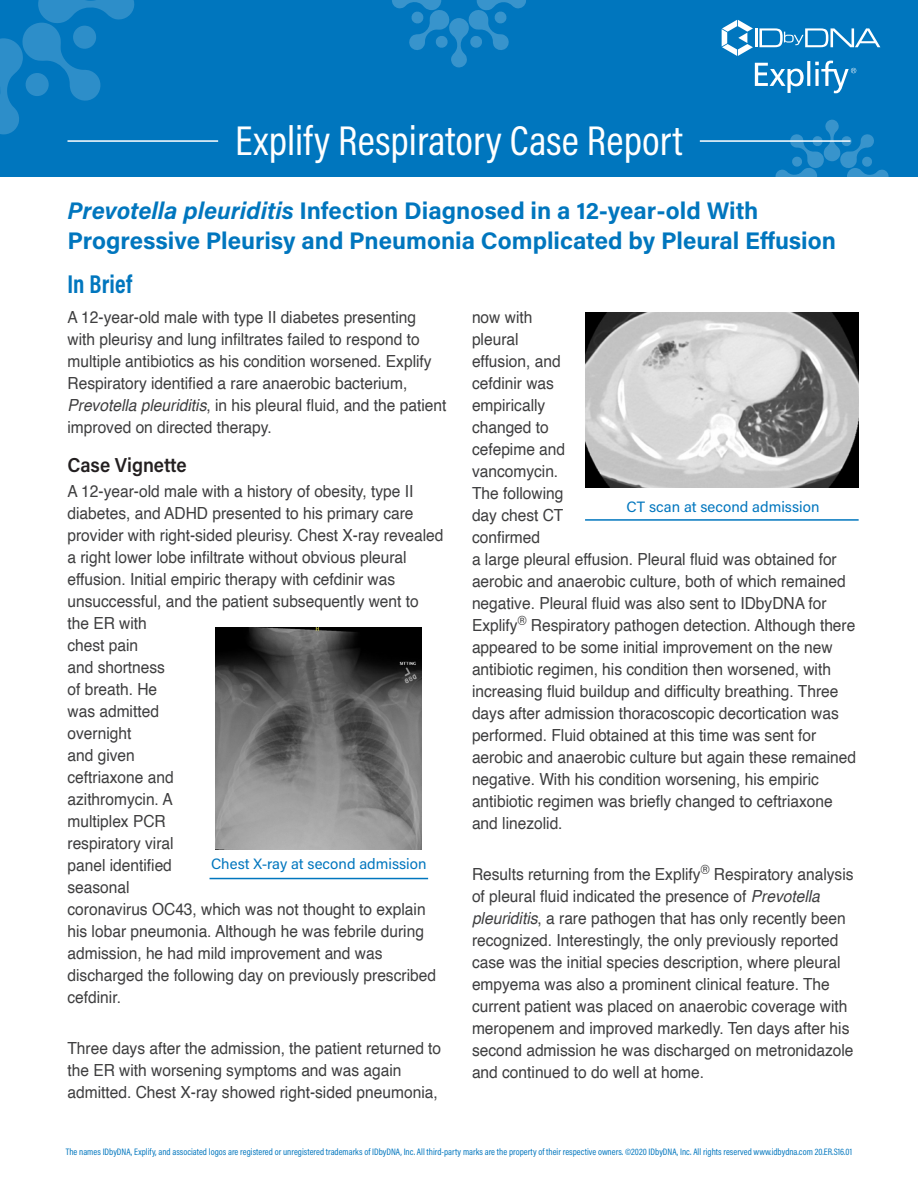
<style>
.page{position:relative;width:918px;height:1188px;background:#fff}
.page>*{position:absolute;margin:0;border:0;box-sizing:border-box;transform-origin:0 0}
.table_footnote{font:42px "Acumin Pro Cond";color:#fff}
.after_subtitle{font:26.1px "Acumin Variable Concept";letter-spacing:-.01em;color:#0076be;scale:.93 1}
.t1{font:700 24px/30px "Acumin Pro";color:#0076be}
.after_subtitle-2{font:600 20.1px "Acumin Pro";letter-spacing:-.005em;color:#231f20;scale:.93 1}
.after_subtitle-3{font:16.65px/21.9px "Helvetica";color:#3e3e3f;scale:.93 1}
.body{font:16.65px/21.9px "Helvetica";color:#3e3e3f;scale:.93 1}
.table_footnote-2{font:15px "Acumin Variable Concept";letter-spacing:.02em;color:#0076be}
.Paragraph_Style_2{font:9.45px "Acumin Pro Cond";color:#0076be}
.s1{font-style:italic}
</style>
<div class="page">
<div style="left:0;top:0;width:918px;height:177px;background:#0076be"></div>
<svg style="left:722px;top:20px;width:158px;height:73px"></svg>
<svg style="left:0;top:0;width:135px;height:135px"></svg>
<svg style="left:392px;top:0;width:134px;height:68px"></svg>
<svg style="left:775px;top:119px;width:114px;height:58px"></svg>
<img style="left:215px;top:627px;width:207px;height:222px">
<img style="left:585px;top:312px;width:274px;height:175px">
<hr style="left:68px;top:140px;width:150px;height:2px;background:#fff">
<hr style="left:585px;top:519px;width:274px;height:2px;background:#0076be">
<hr style="left:210px;top:878px;width:218px;height:1px;background:#0076be">
<hr style="left:700px;top:140px;width:150px;height:2px;background:#fff">
<p class="table_footnote" style="left:235px;top:113px;width:449px">Explify Respiratory Case Report</p>
<p class="t1" style="left:68px;top:195px;width:770px"><span class="s1">Prevotella pleuriditis</span> Infection Diagnosed in a 12-year-old With<br>Progressive Pleurisy and Pneumonia Complicated by Pleural Effusion</p>
<p class="after_subtitle" style="left:68px;top:266px;width:71px">In Brief</p>
<p class="body" style="left:68px;top:307px;width:409px">A 12-year-old male with type II diabetes presenting with pleurisy and lung infiltrates failed to respond to multiple antibiotics as his condition worsened. Explify Respiratory identified a rare anaerobic bacterium, <span class="s1">Prevotella pleuriditis</span>, in his pleural fluid, and the patient improved on directed therapy.</p>
<p class="after_subtitle-2" style="left:68px;top:451px;width:130px">Case Vignette</p>
<p class="after_subtitle-3" style="left:68px;top:481px;width:406px">A 12-year-old male with a history of obesity, type II diabetes, and ADHD presented to his primary care provider with right-sided pleurisy. Chest X-ray revealed a right lower lobe infiltrate without obvious pleural effusion. Initial empiric therapy with cefdinir was unsuccessful, and the patient subsequently went to the ER with<br>chest pain<br>and shortness<br>of breath. He<br>was admitted<br>overnight<br>and given<br>ceftriaxone and<br>azithromycin. A<br>multiplex PCR<br>respiratory viral<br>panel identified<br>seasonal<br>coronavirus OC43, which was not thought to explain his lobar pneumonia. Although he was febrile during admission, he had mild improvement and was discharged the following day on previously prescribed cefdinir.</p>
<p class="after_subtitle-3" style="left:68px;top:1038px;width:403px">Three days after the admission, the patient returned to the ER with worsening symptoms and was again admitted. Chest X-ray showed right-sided pneumonia,</p>
<p class="table_footnote-2" style="left:211px;top:854px;width:217px">Chest X-ray at second admission</p>
<p class="after_subtitle-3" style="left:472px;top:307px;width:415px">now with<br>pleural<br>effusion, and<br>cefdinir was<br>empirically<br>changed to<br>cefepime and<br>vancomycin.<br>The following<br>day chest CT<br>confirmed<br>a large pleural effusion. Pleural fluid was obtained for aerobic and anaerobic culture, both of which remained negative. Pleural fluid was also sent to IDbyDNA for Explify<sup>®</sup> Respiratory pathogen detection. Although there appeared to be some initial improvement on the new antibiotic regimen, his condition then worsened, with increasing fluid buildup and difficulty breathing. Three days after admission thoracoscopic decortication was performed. Fluid obtained at this time was sent for aerobic and anaerobic culture but again these remained negative. With his condition worsening, his empiric antibiotic regimen was briefly changed to ceftriaxone and linezolid.</p>
<p class="after_subtitle-3" style="left:472px;top:864px;width:412px">Results returning from the Explify<sup>®</sup> Respiratory analysis of pleural fluid indicated the presence of <span class="s1">Prevotella pleuriditis</span>, a rare pathogen that has only recently been recognized. Interestingly, the only previously reported case was the initial species description, where pleural empyema was also a prominent clinical feature. The current patient was placed on anaerobic coverage with meropenem and improved markedly. Ten days after his second admission he was discharged on metronidazole and continued to do well at home.</p>
<p class="table_footnote-2" style="left:627px;top:496px;width:194px">CT scan at second admission</p>
<p class="Paragraph_Style_2" style="left:66px;top:1146px;width:788px">The names IDbyDNA, Explify, and associated logos are registered or unregistered trademarks of IDbyDNA, Inc. All third-party marks are the property of their respective owners. ©2020 IDbyDNA, Inc. All rights reserved www.idbydna.com 20.ER.S16.01</p>
</div>
